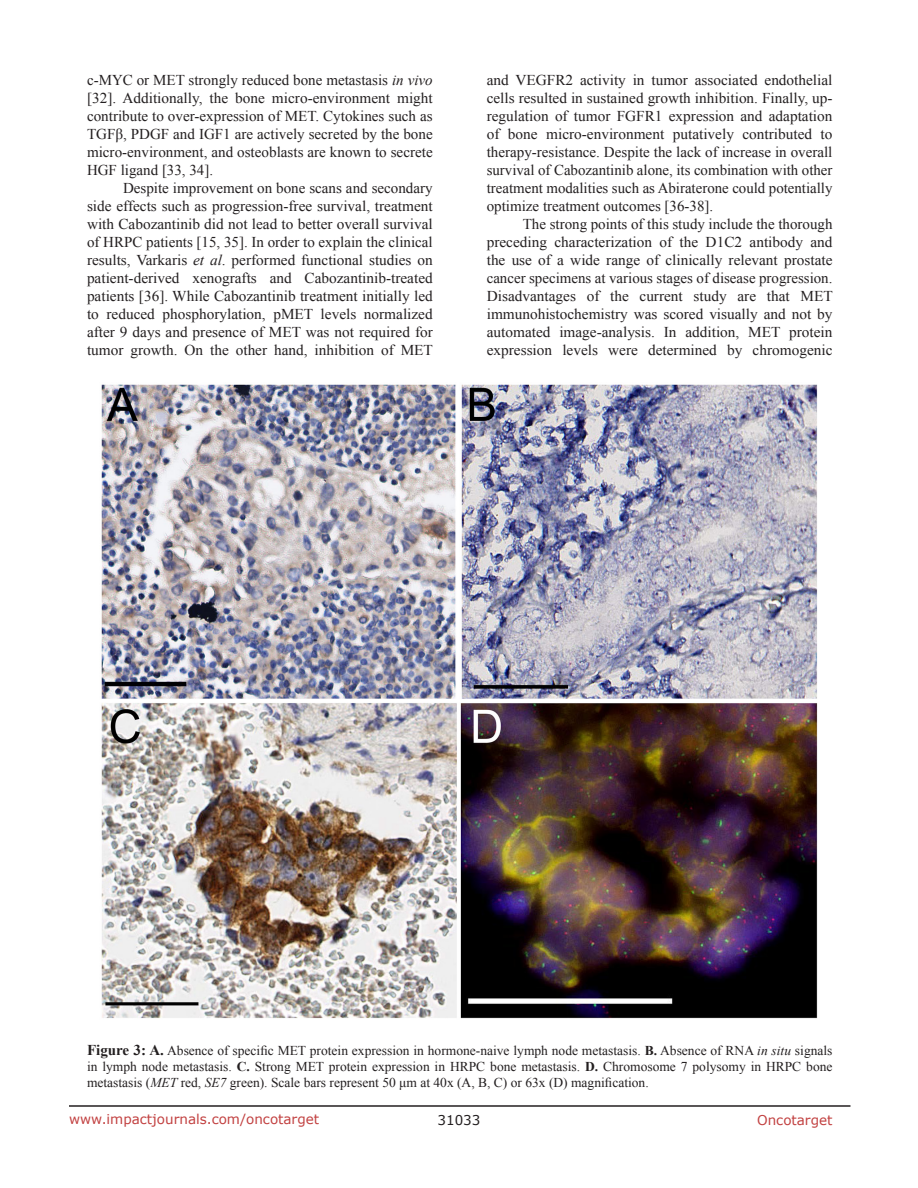
<style>
.page{position:relative;width:918px;height:1188px;background:#fff}
.page>*{position:absolute;margin:0;border:0;box-sizing:border-box;transform-origin:0 0}
.BodyText{font:15px/18px "Times New Roman";color:#231f20;text-align:justify}
.figuretext{font:13.5px/16.2px "Times New Roman";color:#231f20;text-align:justify}
.t1{font:13.5px "Verdana";color:#c24141}
.t2{font:13.5px "Verdana";color:#231f20}
.s1{font-style:italic}
.s2{font-weight:700;font-size:15px}
.s3{font-weight:700}
</style>
<div class="page">
<hr style="left:69px;top:1105px;width:781px;height:2px;background:#231f20">
<img style="left:101px;top:384px;width:717px;height:635px">
<p class="BodyText" style="left:87px;top:71px;width:347px">c-MYC or MET strongly reduced bone metastasis <span class="s1">in vivo </span>[32]. Additionally, the bone micro-environment might contribute to over-expression of MET. Cytokines such as TGFβ, PDGF and IGF1 are actively secreted by the bone micro-environment, and osteoblasts are known to secrete HGF ligand [33, 34].</p>
<p class="BodyText" style="left:87px;top:179px;width:348px;text-indent:36px">Despite improvement on bone scans and secondary side effects such as progression-free survival, treatment with Cabozantinib did not lead to better overall survival of HRPC patients [15, 35]. In order to explain the clinical results, Varkaris <span class="s1">et al</span>. performed functional studies on patient-derived xenografts and Cabozantinib-treated patients [36]. While Cabozantinib treatment initially led to reduced phosphorylation, pMET levels normalized after 9 days and presence of MET was not required for tumor growth. On the other hand, inhibition of MET</p>
<p class="BodyText" style="left:487px;top:71px;width:347px">and VEGFR2 activity in tumor associated endothelial cells resulted in sustained growth inhibition. Finally, up&shy;regulation of tumor FGFR1 expression and adaptation of bone micro-environment putatively contributed to therapy-resistance. Despite the lack of increase in overall survival of Cabozantinib alone, its combination with other treatment modalities such as Abiraterone could potentially optimize treatment outcomes [36-38].</p>
<p class="BodyText" style="left:487px;top:215px;width:348px;text-indent:36px">The strong points of this study include the thorough preceding characterization of the D1C2 antibody and the use of a wide range of clinically relevant prostate cancer specimens at various stages of disease progression.<br>Disadvantages of the current study are that MET immunohistochemistry was scored visually and not by automated image-analysis. In addition, MET protein expression levels were determined by chromogenic</p>
<p class="figuretext" style="left:87px;top:1042px;width:747px"><span class="s2">Figure 3: A.</span> Absence of specific MET protein expression in hormone-naive lymph node metastasis. <span class="s3">B.</span> Absence of RNA <span class="s1">in situ</span> signals in lymph node metastasis. <span class="s3">C.</span> Strong MET protein expression in HRPC bone metastasis. <span class="s3">D.</span> Chromosome 7 polysomy in HRPC bone metastasis (<span class="s1">MET</span> red, <span class="s1">SE7</span> green). Scale bars represent 50 μm at 40x (A, B, C) or 63x (D) magnification.</p>
<p class="t1" style="left:69px;top:1110px;width:252px">www.impactjournals.com/oncotarget</p>
<p class="t2" style="left:438px;top:1111px;width:44px">31033</p>
<p class="t1" style="left:757px;top:1111px;width:77px">Oncotarget</p>
</div>
